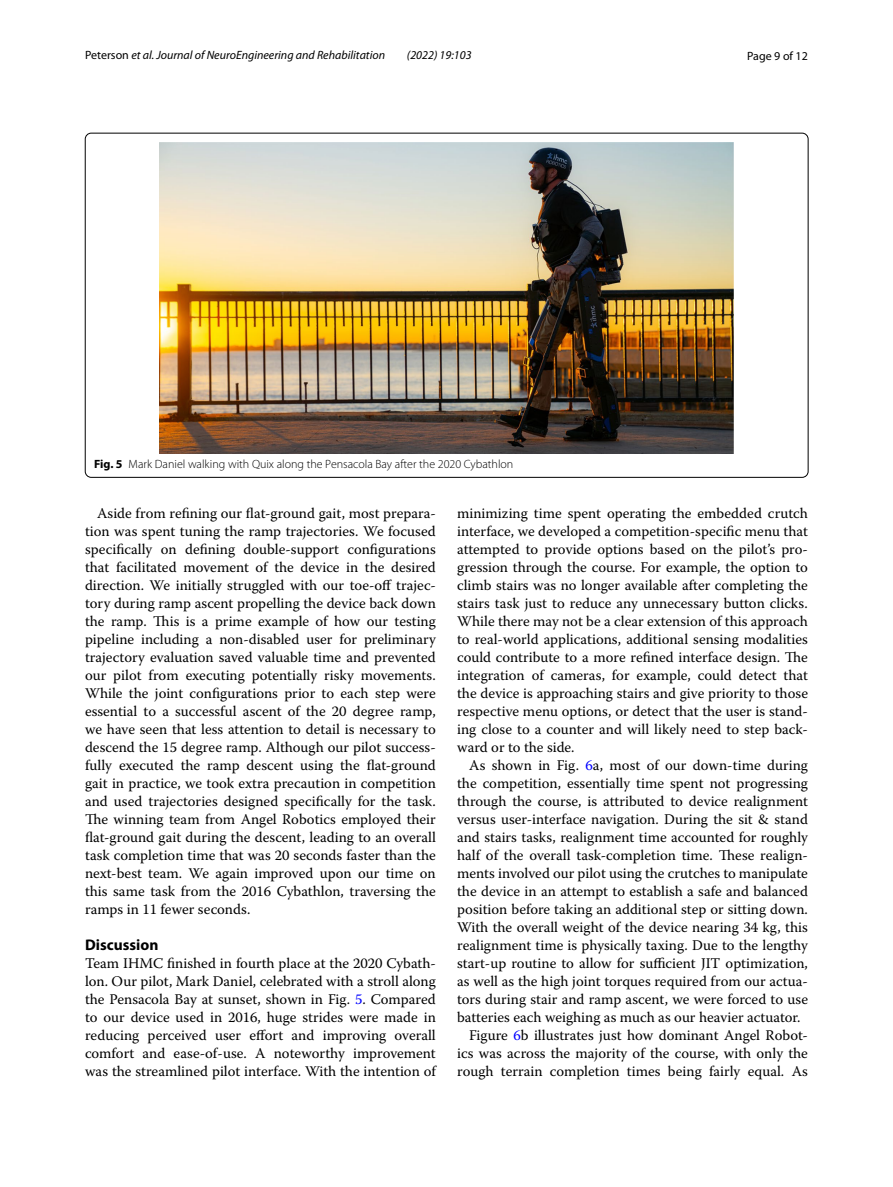
<style>
.page{position:relative;width:893px;height:1187px;background:#fff}
.page>*{position:absolute;margin:0;border:0;box-sizing:border-box;transform-origin:0 0}
.t1{font:700 15.45px "Myriad Pro";color:#000}
.t2{font:14.7px/18px "Warnock Pro";color:#000;text-align:justify}
.t3{font:300 12px "Myriad Pro";color:#000}
.t4{font:italic 12px "Myriad Pro";color:#000}
.t5{font:12px "Myriad Pro";color:#000}
.s1{font-style:normal}
.s2{font-weight:700}
.s3{color:#00f}
</style>
<div class="page">
<img style="left:160px;top:142px;width:574px;height:311px">
<p class="t4" style="left:85px;top:48px;width:302px"><span class="s1">Peterson</span> et al. Journal of NeuroEngineering and Rehabilitation</p>
<p class="t4" style="left:407px;top:48px;width:66px">(2022) 19:103</p>
<p class="t5" style="left:747px;top:48px;width:62px">Page 9 of 12</p>
<p class="t3" style="left:94px;top:457px;width:421px"><span class="s2">Fig. 5</span> Mark Daniel walking with Quix along the Pensacola Bay after the 2020 Cybathlon</p>
<p class="t2" style="left:85px;top:504px;width:352px;text-indent:12px">Aside from refining our flat-ground gait, most prepara&shy;tion was spent tuning the ramp trajectories. We focused specifically on defining double-support configurations that facilitated movement of the device in the desired direction. We initially struggled with our toe-off trajec&shy;tory during ramp ascent propelling the device back down the ramp. This is a prime example of how our testing pipeline including a non-disabled user for preliminary trajectory evaluation saved valuable time and prevented our pilot from executing potentially risky movements.<br>While the joint configurations prior to each step were essential to a successful ascent of the 20 degree ramp, we have seen that less attention to detail is necessary to descend the 15 degree ramp. Although our pilot success&shy;fully executed the ramp descent using the flat-ground gait in practice, we took extra precaution in competition and used trajectories designed specifically for the task.<br>The winning team from Angel Robotics employed their flat-ground gait during the descent, leading to an overall task completion time that was 20 seconds faster than the next-best team. We again improved upon our time on this same task from the 2016 Cybathlon, traversing the ramps in 11 fewer seconds.</p>
<p class="t1" style="left:85px;top:934px;width:75px">Discussion</p>
<p class="t2" style="left:85px;top:954px;width:352px">Team IHMC finished in fourth place at the 2020 Cybath&shy;lon. Our pilot, Mark Daniel, celebrated with a stroll along the Pensacola Bay at sunset, shown in Fig. <span class="s3">5</span>. Compared to our device used in 2016, huge strides were made in reducing perceived user effort and improving overall comfort and ease-of-use. A noteworthy improvement was the streamlined pilot interface. With the intention of</p>
<p class="t2" style="left:457px;top:504px;width:352px">minimizing time spent operating the embedded crutch interface, we developed a competition-specific menu that attempted to provide options based on the pilot’s pro&shy;gression through the course. For example, the option to climb stairs was no longer available after completing the stairs task just to reduce any unnecessary button clicks.<br>While there may not be a clear extension of this approach to real-world applications, additional sensing modalities could contribute to a more refined interface design. The integration of cameras, for example, could detect that the device is approaching stairs and give priority to those respective menu options, or detect that the user is stand&shy;ing close to a counter and will likely need to step back&shy;ward or to the side.</p>
<p class="t2" style="left:469px;top:756px;width:340px">As shown in Fig. <span class="s3">6</span>a, most of our down-time during</p>
<p class="t2" style="left:457px;top:774px;width:352px">the competition, essentially time spent not progressing</p>
<p class="t2" style="left:457px;top:792px;width:352px">through the course, is attributed to device realignment</p>
<p class="t2" style="left:457px;top:810px;width:352px">versus user-interface navigation. During the sit &amp; stand</p>
<p class="t2" style="left:457px;top:828px;width:352px">and stairs tasks, realignment time accounted for roughly</p>
<p class="t2" style="left:457px;top:845px;width:352px">half of the overall task-completion time. These realign-</p>
<p class="t2" style="left:457px;top:864px;width:352px">ments involved our pilot using the crutches to manipulate</p>
<p class="t2" style="left:457px;top:882px;width:352px">the device in an attempt to establish a safe and balanced</p>
<p class="t2" style="left:457px;top:900px;width:352px">position before taking an additional step or sitting down.</p>
<p class="t2" style="left:457px;top:918px;width:352px">With the overall weight of the device nearing 34 kg, this</p>
<p class="t2" style="left:457px;top:936px;width:352px">realignment time is physically taxing. Due to the lengthy</p>
<p class="t2" style="left:457px;top:954px;width:352px">start-up routine to allow for sufficient JIT optimization,</p>
<p class="t2" style="left:457px;top:971px;width:352px">as well as the high joint torques required from our actua-</p>
<p class="t2" style="left:457px;top:990px;width:352px">tors during stair and ramp ascent, we were forced to use</p>
<p class="t2" style="left:457px;top:1008px;width:345px">batteries each weighing as much as our heavier actuator.</p>
<p class="t2" style="left:469px;top:1026px;width:340px">Figure <span class="s3">6</span>b illustrates just how dominant Angel Robot-</p>
<p class="t2" style="left:457px;top:1044px;width:352px">ics was across the majority of the course, with only the</p>
<p class="t2" style="left:457px;top:1062px;width:352px">rough terrain completion times being fairly equal. As</p>
</div>
